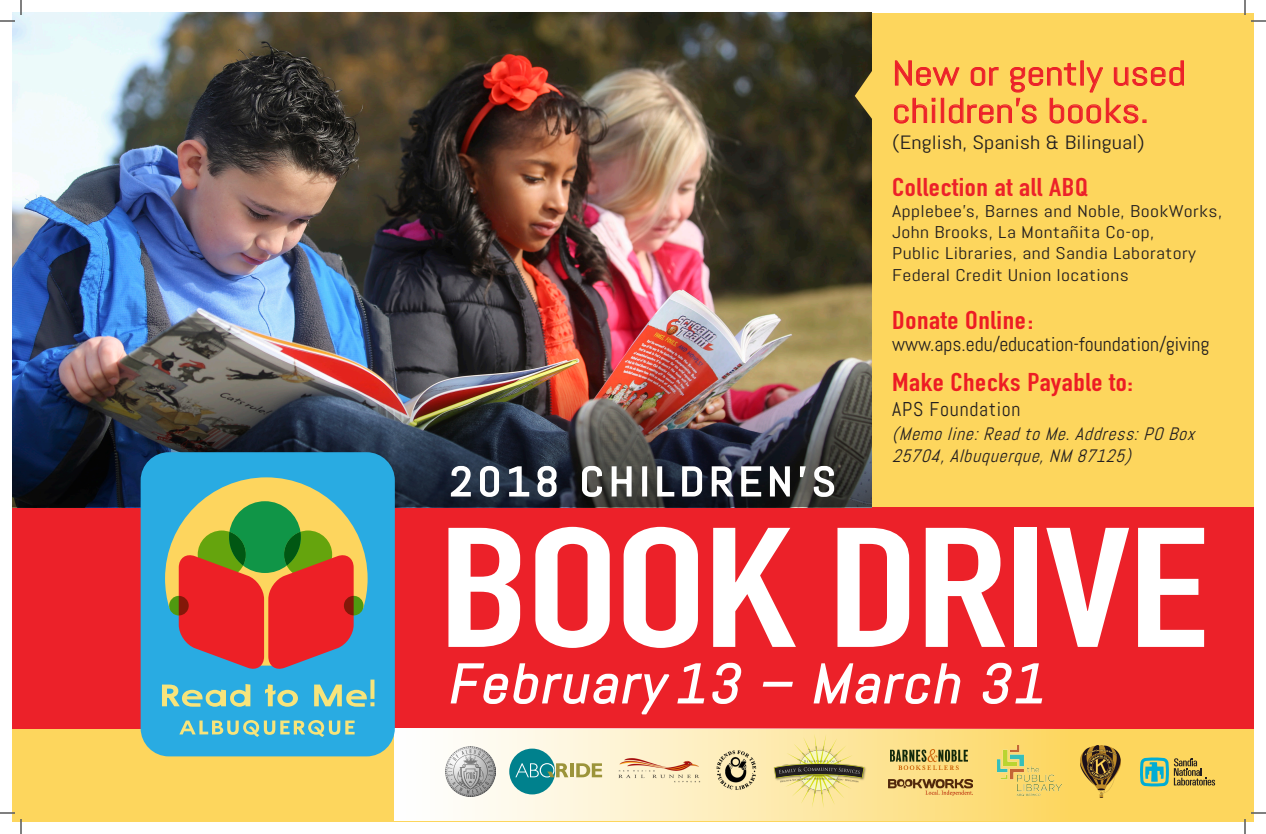
<style>
.page{position:relative;width:1266px;height:834px;background:#fff}
.page>*{position:absolute;margin:0;border:0;box-sizing:border-box;transform-origin:0 0}
.t1{font:167.2px "DIN Engschrift Std";letter-spacing:-.02em;color:#fff;scale:1.3 1}
.t2{font:italic 54.7px "Abel";color:#fff;scale:1.11 1}
.t3{font:40.1px "Abel";letter-spacing:.12em;color:#fff;scale:1.13 1}
.t4{font:34.6px/37.4px "Abel";color:#ec2129;scale:1.17 1}
.t5{font:25.4px "DIN Engschrift Std";letter-spacing:.02em;color:#ed1c24;scale:1.17 1}
.t6{font:25.4px "DIN Engschrift Std";letter-spacing:.02em;color:#ec2129;scale:1.17 1}
.t7{font:20px "Abel";color:#231f20}
.t8{font:20px "Abel";letter-spacing:.04em;color:#231f20}
.t9{font:19.2px "Abel";color:#231f20;scale:1.17 1}
.t10{font:italic 18px/21.5px "Abel";color:#231f20}
.t11{font:17px/21px "Abel";letter-spacing:.02em;color:#231f20;scale:1.16 1}
</style>
<div class="page">
<div style="left:12px;top:13px;width:1242px;height:809px;background:#fdd65d"></div>
<div style="left:12px;top:507px;width:1242px;height:221px;background:#ec2129"></div>
<div style="left:395px;top:728px;width:675px;height:93px;background:linear-gradient(to right,#fdffff,#fdd864)"></div>
<img style="left:12px;top:13px;width:859px;height:369px">
<img style="left:12px;top:382px;width:859px;height:125px">
<svg style="left:894px;top:60px;width:290px;height:64px"></svg>
<svg style="left:450px;top:663px;width:255px;height:52px"></svg>
<svg style="left:712px;top:662px;width:30px;height:42px"></svg>
<svg style="left:762px;top:681px;width:31px;height:6px"></svg>
<svg style="left:813px;top:663px;width:148px;height:41px"></svg>
<svg style="left:982px;top:662px;width:61px;height:42px"></svg>
<svg style="left:450px;top:464px;width:22px;height:34px"></svg>
<svg style="left:478px;top:464px;width:23px;height:34px"></svg>
<svg style="left:508px;top:465px;width:22px;height:33px"></svg>
<svg style="left:536px;top:464px;width:22px;height:34px"></svg>
<svg style="left:580px;top:464px;width:24px;height:34px"></svg>
<svg style="left:611px;top:465px;width:22px;height:33px"></svg>
<div style="left:642px;top:466px;width:5px;height:31px;border:2px solid #fff"></div>
<svg style="left:656px;top:465px;width:19px;height:33px"></svg>
<svg style="left:681px;top:465px;width:23px;height:33px"></svg>
<svg style="left:711px;top:465px;width:23px;height:33px"></svg>
<svg style="left:740px;top:465px;width:22px;height:33px"></svg>
<svg style="left:769px;top:454px;width:22px;height:53px"></svg>
<svg style="left:799px;top:465px;width:8px;height:13px"></svg>
<svg style="left:813px;top:464px;width:23px;height:34px"></svg>
<div style="left:141px;top:452px;width:254px;height:304px;background:#29abe2;border-radius:28px"></div>
<svg style="left:162px;top:684px;width:88px;height:23px"></svg>
<svg style="left:265px;top:684px;width:33px;height:23px"></svg>
<svg style="left:314px;top:680px;width:60px;height:27px"></svg>
<svg style="left:179px;top:720px;width:176px;height:17px"></svg>
<svg style="left:165px;top:477px;width:203px;height:192px"></svg>
<svg style="left:169px;top:596px;width:20px;height:19px"></svg>
<svg style="left:344px;top:596px;width:19px;height:19px"></svg>
<svg style="left:855px;top:58px;width:17px;height:72px"></svg>
<img style="left:445px;top:746px;width:50px;height:50px">
<div style="left:509px;top:749px;width:46px;height:45px;background:#00818d;border-radius:50%"></div>
<hr style="left:570px;top:763px;width:3px;height:14px;background:#9c943a">
<svg style="left:576px;top:763px;width:26px;height:14px"></svg>
<svg style="left:515px;top:763px;width:53px;height:15px"></svg>
<img style="left:616px;top:749px;width:87px;height:44px">
<img style="left:716px;top:750px;width:41px;height:41px">
<img style="left:891px;top:750px;width:77px;height:19px">
<img style="left:1081px;top:746px;width:40px;height:51px">
<svg style="left:1140px;top:757px;width:75px;height:29px"></svg>
<img style="left:888px;top:780px;width:84px;height:16px">
<img style="left:998px;top:746px;width:64px;height:49px">
<img style="left:773px;top:735px;width:95px;height:73px">
<svg style="left:0;top:0;width:22px;height:22px"></svg>
<svg style="left:0;top:812px;width:22px;height:22px"></svg>
<svg style="left:1244px;top:0;width:22px;height:22px"></svg>
<svg style="left:1244px;top:812px;width:22px;height:22px"></svg>
<h3 class="t3" style="left:450px;top:456px;width:343px">2018 CHILDREN’S</h3>
<h3 class="t4" style="left:892px;top:55px;width:253px">New or gently used children’s books.</h3>
<p class="t9" style="left:892px;top:130px;width:217px">(English, Spanish &amp; Bilingual)</p>
<h3 class="t6" style="left:892px;top:172px;width:169px">Collection at all ABQ</h3>
<p class="t11" style="left:892px;top:200px;width:286px">Applebee’s, Barnes and Noble, BookWorks,<br>John Brooks, La Montañita Co-op,<br>Public Libraries, and Sandia Laboratory</p>
<p class="t11" style="left:892px;top:265px;width:206px">Federal Credit Union locations</p>
<h3 class="t5" style="left:892px;top:305px;width:122px">Donate Online:</h3>
<p class="t7" style="left:892px;top:332px;width:319px">www.aps.edu/education-foundation/giving</p>
<h3 class="t5" style="left:892px;top:367px;width:207px">Make Checks Payable to:</h3>
<p class="t8" style="left:892px;top:396px;width:130px">APS Foundation</p>
<p class="t10" style="left:892px;top:423px;width:310px">(Memoline:ReadtoMe.Address:PO Box<br>25704,Albuquerque,NM 87125)</p>
<h1 class="t1" style="left:438px;top:490px;width:594px">BOOK DRIVE</h1>
<h2 class="t2" style="left:447px;top:649px;width:551px">February 13 – March 31</h2>
</div>
